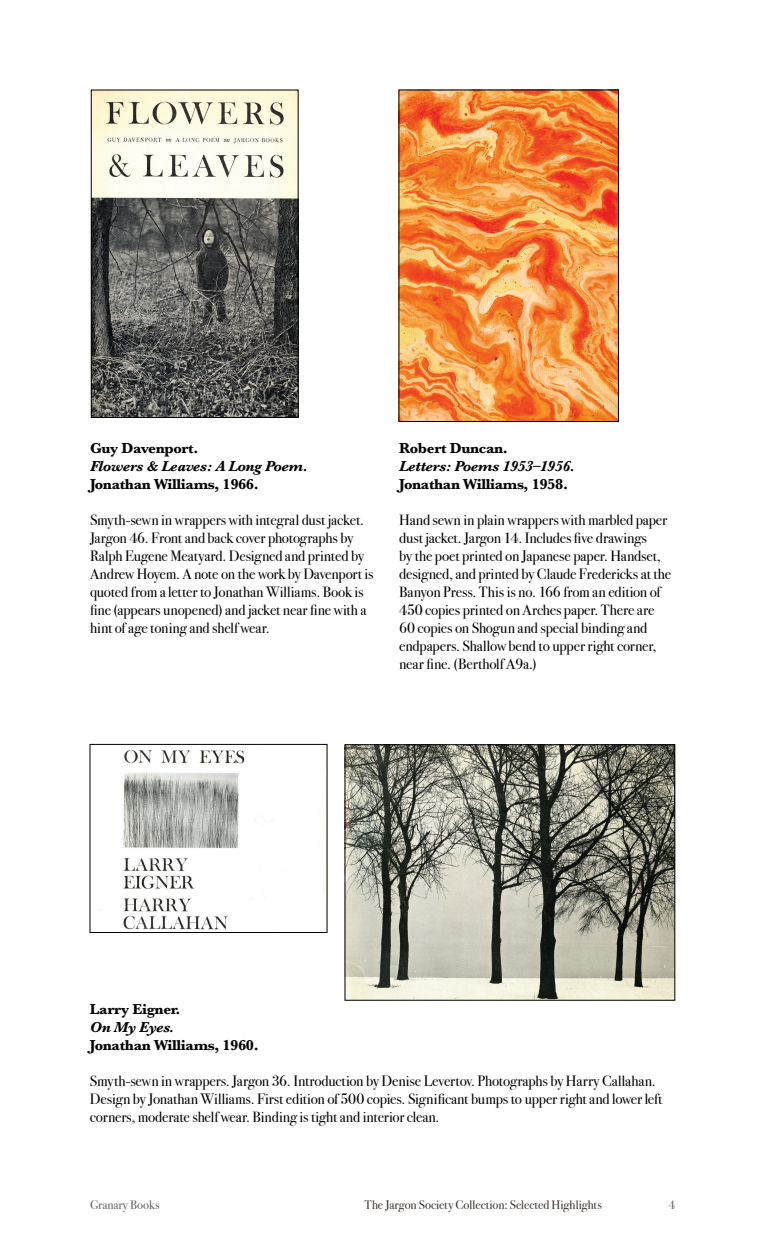
<style>
.page{position:relative;width:765px;height:1260px;background:#fff}
.page>*{position:absolute;margin:0;border:0;box-sizing:border-box;transform-origin:0 0}
.t1{font:15px/18px "Bodoni Svty Two ITCTT";letter-spacing:-.01em;color:#000}
.t2{font:700 15px "Baskerville";letter-spacing:-.02em;color:#040503}
.t3{font:italic 700 15px "Baskerville";letter-spacing:-.02em;color:#040503}
.t4{font:12.5px "Bodoni Svty Two ITCTT";color:#3b3532}
.t5{font:12.5px "Bodoni Svty Two ITCTT";color:#666}
</style>
<div class="page">
<img style="left:93px;top:92px;width:203px;height:324px">
<div style="left:91px;top:90px;width:207px;height:328px;border:1px solid #000"></div>
<img style="left:401px;top:92px;width:216px;height:328px">
<div style="left:399px;top:90px;width:220px;height:332px;border:1px solid #000"></div>
<img style="left:347px;top:746px;width:326px;height:253px">
<div style="left:345px;top:744px;width:330px;height:257px;border:1px solid #000"></div>
<img style="left:100px;top:747px;width:225px;height:183px">
<div style="left:90px;top:744px;width:237px;height:189px;border:1px solid #000"></div>
<p class="t2" style="left:90px;top:437px;width:110px">Guy Davenport.</p>
<p class="t3" style="left:90px;top:455px;width:219px">Flowers &amp; Leaves: A Long Poem.</p>
<p class="t2" style="left:90px;top:473px;width:170px">Jonathan Williams, 1966.</p>
<p class="t1" style="left:90px;top:509px;width:285px">Smyth-sewn in wrappers with integral dust jacket.<br>Jargon 46. Front and back cover photographs by Ralph Eugene Meatyard. Designed and printed by Andrew Hoyem. A note on the work by Davenport is quoted from a letter to Jonathan Williams. Book is fine (appears unopened) and jacket near fine with a hint of age toning and shelf wear.</p>
<p class="t2" style="left:399px;top:437px;width:110px">Robert Duncan.</p>
<p class="t3" style="left:399px;top:455px;width:177px">Letters: Poems 1953–1956.</p>
<p class="t2" style="left:399px;top:473px;width:170px">Jonathan Williams, 1958.</p>
<p class="t1" style="left:399px;top:509px;width:274px">Hand sewn in plain wrappers with marbled paper dust jacket. Jargon 14. Includes five drawings<br>by the poet printed on Japanese paper. Handset, designed, and printed by Claude Fredericks at the Banyon Press. This is no. 166 from an edition of 450 copies printed on Arches paper. There are 60 copies on Shogun and special binding and endpapers. Shallow bend to upper right corner, near fine. (Bertholf A9a.)</p>
<p class="t2" style="left:90px;top:999px;width:92px">Larry Eigner.</p>
<p class="t3" style="left:90px;top:1017px;width:86px">On My Eyes.</p>
<p class="t2" style="left:90px;top:1035px;width:170px">Jonathan Williams, 1960.</p>
<p class="t1" style="left:90px;top:1070px;width:574px">Smyth-sewn in wrappers. Jargon 36. Introduction by Denise Levertov. Photographs by Harry Callahan.<br>Design by Jonathan Williams. First edition of 500 copies. Significant bumps to upper right and lower left corners, moderate shelf wear. Binding is tight and interior clean.</p>
<p class="t5" style="left:90px;top:1195px;width:71px">Granary Books</p>
<p class="t4" style="left:365px;top:1195px;width:239px">The Jargon Society Collection: Selected Highlights</p>
<p class="t5" style="left:668px;top:1195px;width:8px">4</p>
</div>
